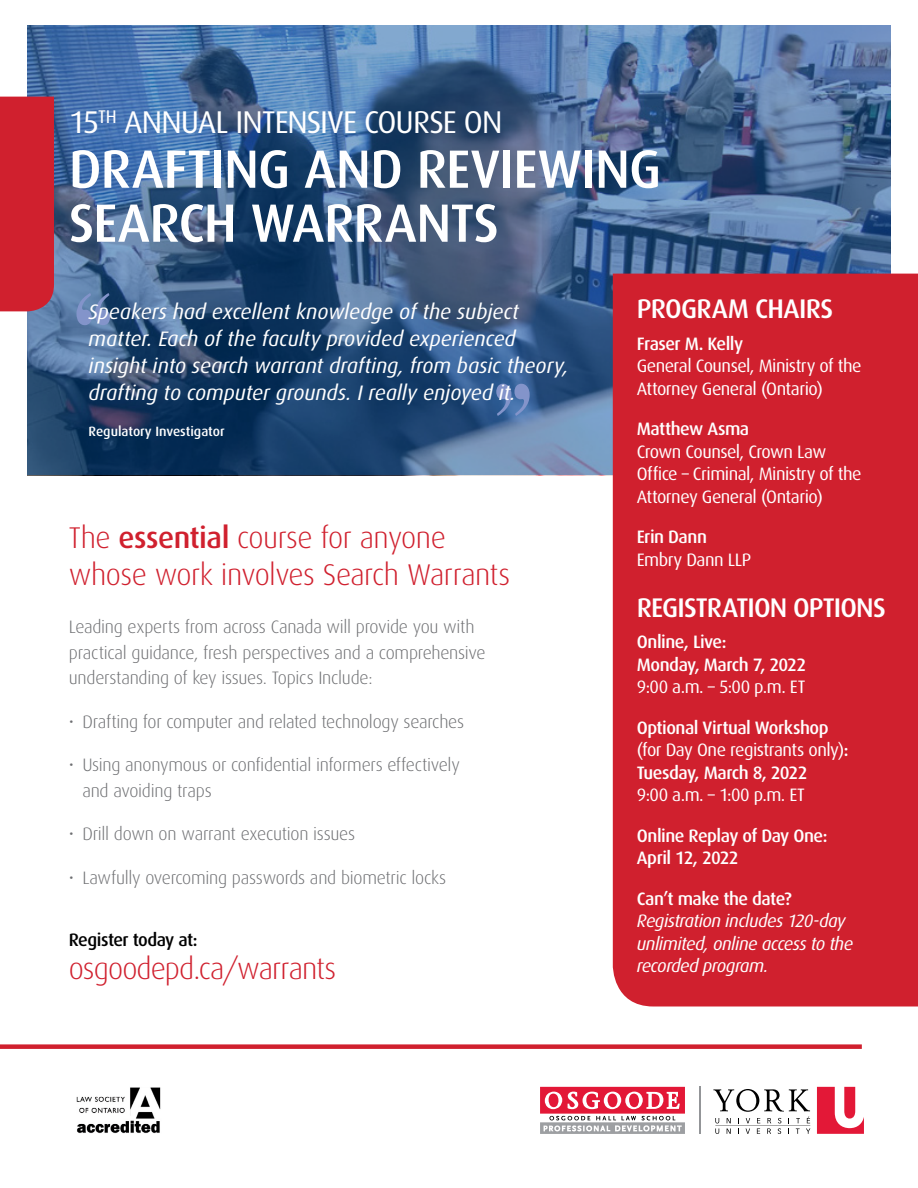
<style>
.page{position:relative;width:918px;height:1188px;background:#fff}
.page>*{position:absolute;margin:0;border:0;box-sizing:border-box;transform-origin:0 0}
.t1{font:500 54px/54px "Dax";letter-spacing:-.015em;color:#fff}
.t2{font:31.5px "Dax";letter-spacing:-.03em;color:#fff}
.t3{font:300 30px/37.5px "Dax";letter-spacing:-.02em;color:#d0202e}
.t4{font:500 27px "Dax";letter-spacing:-.03em;color:#fff}
.t5{font:italic 21px/27px "Dax";letter-spacing:-.005em;color:#fff}
.t6{font:300 18px/25.5px "Dax";letter-spacing:-.015em;color:#6d6e71}
.t7{font:500 18px/22.5px "Dax";letter-spacing:-.03em;color:#fff}
.t8{font:18px/22.5px "Dax";letter-spacing:-.025em;color:#fff}
.t9{font:italic 18px/22.5px "Dax";letter-spacing:-.03em;color:#fff}
.t10{font:500 18px "Dax";letter-spacing:-.03em;color:#000}
.t11{font:500 13.5px "Dax";color:#fff}
.s1{font-weight:500}
.s2{font-weight:400}
</style>
<div class="page">
<div style="left:0;top:1044px;width:862px;height:5px;background:#d0202e"></div>
<hr style="left:699px;top:1087px;width:2px;height:47px;background:#939598">
<svg style="left:713px;top:1089px;width:97px;height:45px"></svg>
<svg style="left:817px;top:1087px;width:47px;height:47px"></svg>
<svg style="left:540px;top:1087px;width:145px;height:47px"></svg>
<svg style="left:27px;top:26px;width:864px;height:450px;background:#3e608c"></svg>
<div style="left:0;top:97px;width:54px;height:214px;background:#d0202e"></div>
<img style="left:76px;top:1087px;width:85px;height:47px">
<div style="left:613px;top:274px;width:305px;height:733px;background:#d0202e"></div>
<svg style="left:496px;top:384px;width:34px;height:32px"></svg>
<svg style="left:76px;top:293px;width:34px;height:32px"></svg>
<h2 class="t2" style="left:69px;top:105px;width:435px">15<sup>TH</sup> ANNUAL INTENSIVE COURSE ON</h2>
<h1 class="t1" style="left:69px;top:142px;width:594px">DRAFTING AND REVIEWING<br>SEARCH WARRANTS</h1>
<p class="t5" style="left:89px;top:299px;width:482px">Speakers had excellent knowledge of the subject matter. Each of the faculty provided experienced insight into search warrant drafting, from basic theory, drafting to computer grounds. I really enjoyed it.</p>
<p class="t11" style="left:89px;top:424px;width:138px">Regulatory Investigator</p>
<h3 class="t3" style="left:69px;top:519px;width:443px">The <span class="s1">essential</span> course for anyone whose work involves Search Warrants</h3>
<p class="t6" style="left:69px;top:614px;width:418px">Leading experts from across Canada will provide you with practical guidance, fresh perspectives and a comprehensive understanding of key issues. Topics Include:</p>
<p class="t6" style="left:69px;top:709px;width:397px">• Drafting for computer and related technology searches</p>
<p class="t6" style="left:82px;top:752px;width:379px;text-indent:-14px">• Using anonymous or confidential informers effectively and avoiding traps</p>
<p class="t6" style="left:69px;top:821px;width:288px">• Drill down on warrant execution issues</p>
<p class="t6" style="left:69px;top:865px;width:379px">• Lawfully overcoming passwords and biometric locks</p>
<p class="t10" style="left:69px;top:930px;width:130px">Register today at:</p>
<h3 class="t3" style="left:69px;top:950px;width:269px">osgoodepd.ca/warrants</h3>
<h3 class="t4" style="left:637px;top:294px;width:198px">PROGRAM CHAIRS</h3>
<p class="t7" style="left:637px;top:332px;width:108px">Fraser M. Kelly</p>
<p class="t8" style="left:637px;top:355px;width:226px">General Counsel, Ministry of the<br>Attorney General (Ontario)</p>
<p class="t7" style="left:637px;top:418px;width:114px">Matthew Asma</p>
<p class="t8" style="left:637px;top:440px;width:226px">Crown Counsel, Crown Law<br>Office – Criminal, Ministry of the<br>Attorney General (Ontario)</p>
<p class="t7" style="left:637px;top:526px;width:72px">Erin Dann</p>
<p class="t8" style="left:637px;top:548px;width:116px">Embry Dann LLP</p>
<h3 class="t4" style="left:637px;top:592px;width:250px">REGISTRATION OPTIONS</h3>
<p class="t7" style="left:637px;top:631px;width:171px">Online, Live:<br>Monday, March 7, 2022</p>
<p class="t8" style="left:637px;top:676px;width:170px">9:00 a.m. – 5:00 p.m. ET</p>
<p class="t7" style="left:637px;top:716px;width:213px">Optional Virtual Workshop <span class="s2">(for Day One registrants only)</span>:<br>Tuesday, March 8, 2022</p>
<p class="t8" style="left:637px;top:784px;width:170px">9:00 a.m. – 1:00 p.m. ET</p>
<p class="t7" style="left:637px;top:824px;width:192px">Online Replay of Day One:<br>April 12, 2022</p>
<p class="t7" style="left:637px;top:887px;width:156px">Can’t make the date?</p>
<p class="t9" style="left:637px;top:910px;width:218px">Registration includes 120‑day unlimited, online access to the recorded program.</p>
</div>
